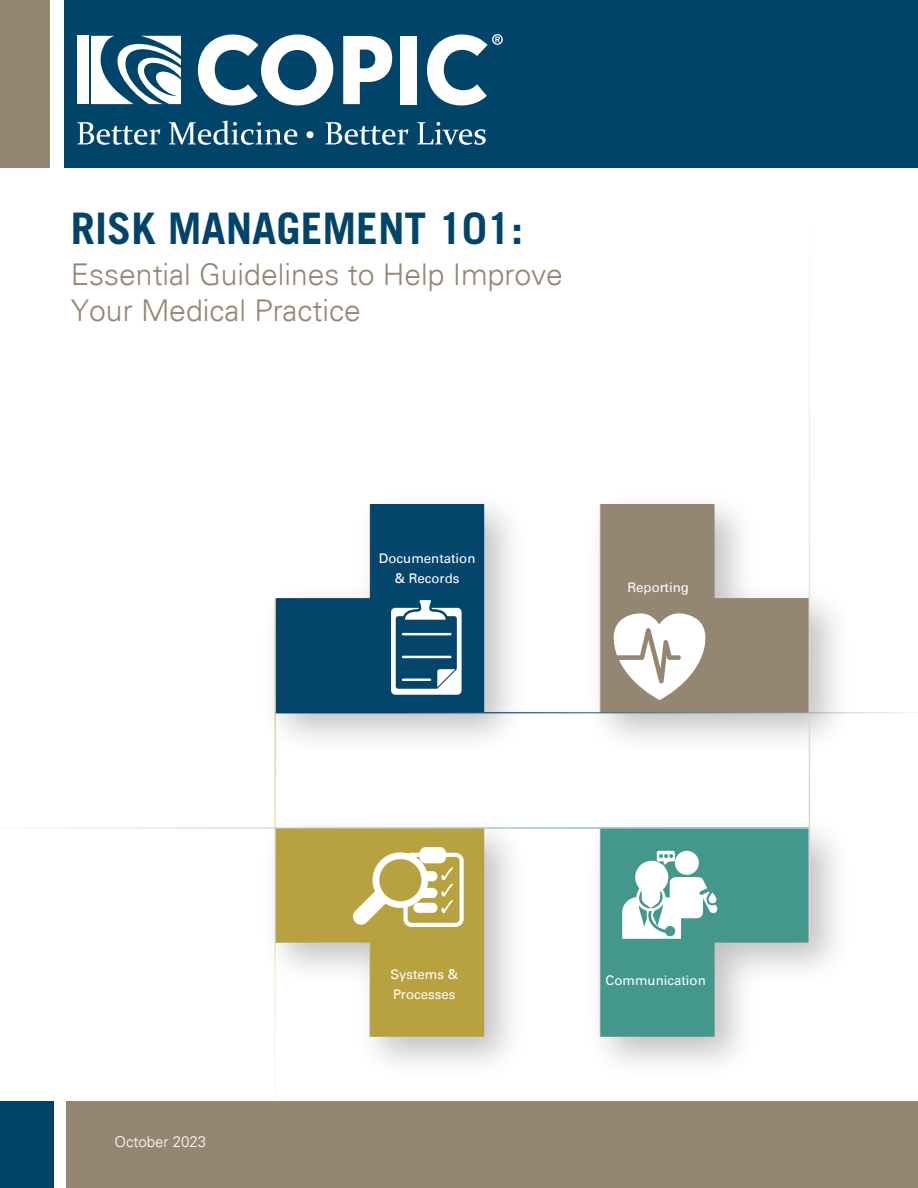
<style>
.page{position:relative;width:918px;height:1188px;background:#fff}
.page>*{position:absolute;margin:0;border:0;box-sizing:border-box;transform-origin:0 0}
.t1{font:700 43.5px "Trade Gothic LT Std";color:#00446a}
.t2{font:300 30px/36px "Univers";color:#948671}
.t3{font:300 15px "Univers";color:#fff}
.t4{font:13.2px/20px "Univers LT";color:#fff}
</style>
<div class="page">
<hr style="left:274px;top:598px;width:2px;height:573px;background:#dfd688">
<div style="left:0;top:0;width:50px;height:168px;background:#948671"></div>
<div style="left:65px;top:0;width:853px;height:168px;background:#00446a"></div>
<div style="left:0;top:1102px;width:54px;height:86px;background:#00446a"></div>
<div style="left:67px;top:1102px;width:851px;height:86px;background:#948671"></div>
<div style="left:78px;top:36px;width:11px;height:68px;background:#fff"></div>
<svg style="left:78px;top:122px;width:82px;height:23px"></svg>
<svg style="left:169px;top:121px;width:128px;height:24px"></svg>
<svg style="left:307px;top:131px;width:7px;height:7px"></svg>
<svg style="left:326px;top:122px;width:82px;height:23px"></svg>
<svg style="left:417px;top:122px;width:69px;height:23px"></svg>
<svg style="left:198px;top:35px;width:135px;height:70px"></svg>
<svg style="left:343px;top:36px;width:49px;height:68px"></svg>
<div style="left:401px;top:36px;width:16px;height:68px;background:#fff"></div>
<svg style="left:91px;top:36px;width:90px;height:68px"></svg>
<svg style="left:427px;top:34px;width:76px;height:71px"></svg>
<div style="left:259px;top:488px;width:594px;height:593px;background:#000;opacity:.25"></div>
<svg style="left:275px;top:504px;width:209px;height:208px"></svg>
<hr style="left:402px;top:633px;width:49px;height:2px;background:#fff">
<hr style="left:402px;top:656px;width:49px;height:2px;background:#fff">
<hr style="left:402px;top:679px;width:29px;height:2px;background:#fff">
<hr style="left:0;top:827px;width:809px;height:2px;background:#91b1ca">
<hr style="left:809px;top:168px;width:1px;height:775px;background:#ddd5ca">
<hr style="left:276px;top:712px;width:642px;height:1px;background:#00446a">
<svg style="left:600px;top:829px;width:208px;height:208px"></svg>
<svg style="left:600px;top:504px;width:209px;height:208px"></svg>
<svg style="left:275px;top:828px;width:209px;height:209px"></svg>
<h1 class="t1" style="left:71px;top:201px;width:454px">RISK MANAGEMENT 101:</h1>
<h2 class="t2" style="left:71px;top:257px;width:493px">Essential Guidelines to Help Improve<br>Your Medical Practice</h2>
<p class="t4" style="left:379px;top:549px;width:98px;text-align:center">Documentation &amp; Records</p>
<p class="t4" style="left:628px;top:577px;width:63px">Reporting</p>
<p class="t3" style="left:114px;top:1133px;width:93px">October 2023</p>
<p class="t4" style="left:390px;top:964px;width:69px">Systems &amp;<br>Processes</p>
<p class="t4" style="left:606px;top:970px;width:102px">Communication</p>
</div>
